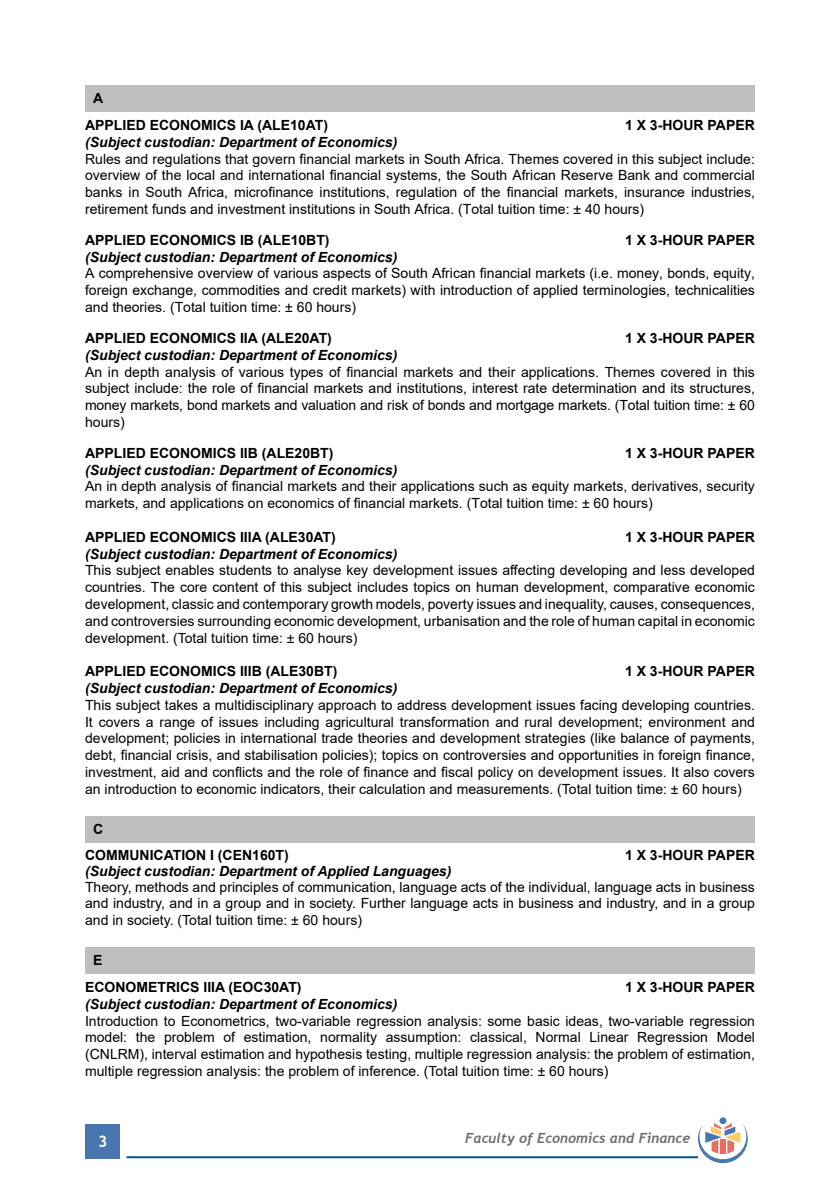
<style>
.page{position:relative;width:840px;height:1191px;background:#fff}
.page>*{position:absolute;margin:0;border:0;box-sizing:border-box;transform-origin:0 0}
.t1{font:700 16px "Trebuchet MS";color:#fff}
.t2{font:14px/16.8px "Arial";color:#000;text-align:justify}
.t3{font:italic 700 14px "Arial";color:#000}
.t4{font:700 14px/26.8px "Arial";color:#000}
.t5{font:italic 700 14px "Trebuchet";color:#6d6e71}
</style>
<div class="page">
<div style="left:86px;top:1124px;width:34px;height:34px;background:#4777ae"></div>
<hr style="left:126px;top:1156px;width:571px;height:2px;background:#005596">
<div style="left:719px;top:1117px;width:7px;height:7px;background:#4777ae;border-radius:50%"></div>
<svg style="left:697px;top:1123px;width:50px;height:40px"></svg>
<div style="left:85px;top:85px;width:669px;height:26px;background:#bcbec0"></div>
<div style="left:85px;top:816px;width:669px;height:26px;background:#bcbec0"></div>
<div style="left:85px;top:947px;width:669px;height:26px;background:#bcbec0"></div>
<p class="t4" style="left:85px;top:85px;width:244px;text-indent:8px">A<br>APPLIED ECONOMICS IA (ALE10AT)</p>
<p class="t4" style="left:624px;top:112px;width:131px">1 X 3-HOUR PAPER</p>
<p class="t3" style="left:85px;top:133px;width:313px">(Subject custodian: Department of Economics)</p>
<p class="t2" style="left:85px;top:150px;width:671px">Rules and regulations that govern financial markets in South Africa. Themes covered in this subject include: overview of the local and international financial systems, the South African Reserve Bank and commercial banks in South Africa, microfinance institutions, regulation of the financial markets, insurance industries, retirement funds and investment institutions in South Africa. (Total tuition time: ± 40 hours)</p>
<p class="t4" style="left:85px;top:227px;width:246px">APPLIED ECONOMICS IB (ALE10BT)</p>
<p class="t4" style="left:624px;top:227px;width:131px">1 X 3-HOUR PAPER</p>
<p class="t3" style="left:85px;top:247px;width:313px">(Subject custodian: Department of Economics)</p>
<p class="t2" style="left:85px;top:265px;width:671px">A comprehensive overview of various aspects of South African financial markets (i.e. money, bonds, equity, foreign exchange, commodities and credit markets) with introduction of applied terminologies, technicalities and theories. (Total tuition time: ± 60 hours)</p>
<p class="t4" style="left:85px;top:325px;width:248px">APPLIED ECONOMICS IIA (ALE20AT)</p>
<p class="t4" style="left:624px;top:325px;width:131px">1 X 3-HOUR PAPER</p>
<p class="t3" style="left:85px;top:345px;width:313px">(Subject custodian: Department of Economics)</p>
<p class="t2" style="left:85px;top:363px;width:671px">An in depth analysis of various types of financial markets and their applications. Themes covered in this subject include: the role of financial markets and institutions, interest rate determination and its structures, money markets, bond markets and valuation and risk of bonds and mortgage markets. (Total tuition time: ± 60 hours)</p>
<p class="t4" style="left:85px;top:439px;width:250px">APPLIED ECONOMICS IIB (ALE20BT)</p>
<p class="t4" style="left:624px;top:439px;width:131px">1 X 3-HOUR PAPER</p>
<p class="t3" style="left:85px;top:460px;width:313px">(Subject custodian: Department of Economics)</p>
<p class="t2" style="left:85px;top:478px;width:671px">An in depth analysis of financial markets and their applications such as equity markets, derivatives, security markets, and applications on economics of financial markets. (Total tuition time: ± 60 hours)</p>
<p class="t4" style="left:85px;top:523px;width:252px">APPLIED ECONOMICS IIIA (ALE30AT)</p>
<p class="t4" style="left:624px;top:523px;width:131px">1 X 3-HOUR PAPER</p>
<p class="t3" style="left:85px;top:544px;width:313px">(Subject custodian: Department of Economics)</p>
<p class="t2" style="left:85px;top:562px;width:671px">This subject enables students to analyse key development issues affecting developing and less developed countries. The core content of this subject includes topics on human development, comparative economic development, classic and contemporary growth models, poverty issues and inequality, causes, consequences, and controversies surrounding economic development, urbanisation and the role of human capital in economic development. (Total tuition time: ± 60 hours)</p>
<p class="t4" style="left:85px;top:658px;width:254px">APPLIED ECONOMICS IIIB (ALE30BT)</p>
<p class="t4" style="left:624px;top:658px;width:131px">1 X 3-HOUR PAPER</p>
<p class="t3" style="left:85px;top:679px;width:313px">(Subject custodian: Department of Economics)</p>
<p class="t2" style="left:85px;top:696px;width:671px">This subject takes a multidisciplinary approach to address development issues facing developing countries.<br>It covers a range of issues including agricultural transformation and rural development; environment and development; policies in international trade theories and development strategies (like balance of payments, debt, financial crisis, and stabilisation policies); topics on controversies and opportunities in foreign finance, investment, aid and conflicts and the role of finance and fiscal policy on development issues. It also covers an introduction to economic indicators, their calculation and measurements. (Total tuition time: ± 60 hours)</p>
<p class="t4" style="left:85px;top:816px;width:205px;line-height:26px;text-indent:8px">C<br>COMMUNICATION I (CEN160T)</p>
<p class="t4" style="left:624px;top:842px;width:131px">1 X 3-HOUR PAPER</p>
<p class="t3" style="left:85px;top:862px;width:367px">(Subject custodian: Department of Applied Languages)</p>
<p class="t2" style="left:85px;top:879px;width:671px">Theory, methods and principles of communication, language acts of the individual, language acts in business and industry, and in a group and in society. Further language acts in business and industry, and in a group and in society. (Total tuition time: ± 60 hours)</p>
<p class="t4" style="left:85px;top:947px;width:218px;text-indent:8px">E<br>ECONOMETRICS IIIA (EOC30AT)</p>
<p class="t4" style="left:624px;top:973px;width:131px">1 X 3-HOUR PAPER</p>
<p class="t3" style="left:85px;top:994px;width:313px">(Subject custodian: Department of Economics)</p>
<p class="t2" style="left:85px;top:1012px;width:671px">Introduction to Econometrics, two-variable regression analysis: some basic ideas, two-variable regression model: the problem of estimation, normality assumption: classical, Normal Linear Regression Model (CNLRM), interval estimation and hypothesis testing, multiple regression analysis: the problem of estimation, multiple regression analysis: the problem of inference. (Total tuition time: ± 60 hours)</p>
<p class="t1" style="left:98px;top:1131px;width:11px">3</p>
<p class="t5" style="left:465px;top:1129px;width:226px">Faculty of Economics and Finance</p>
</div>
